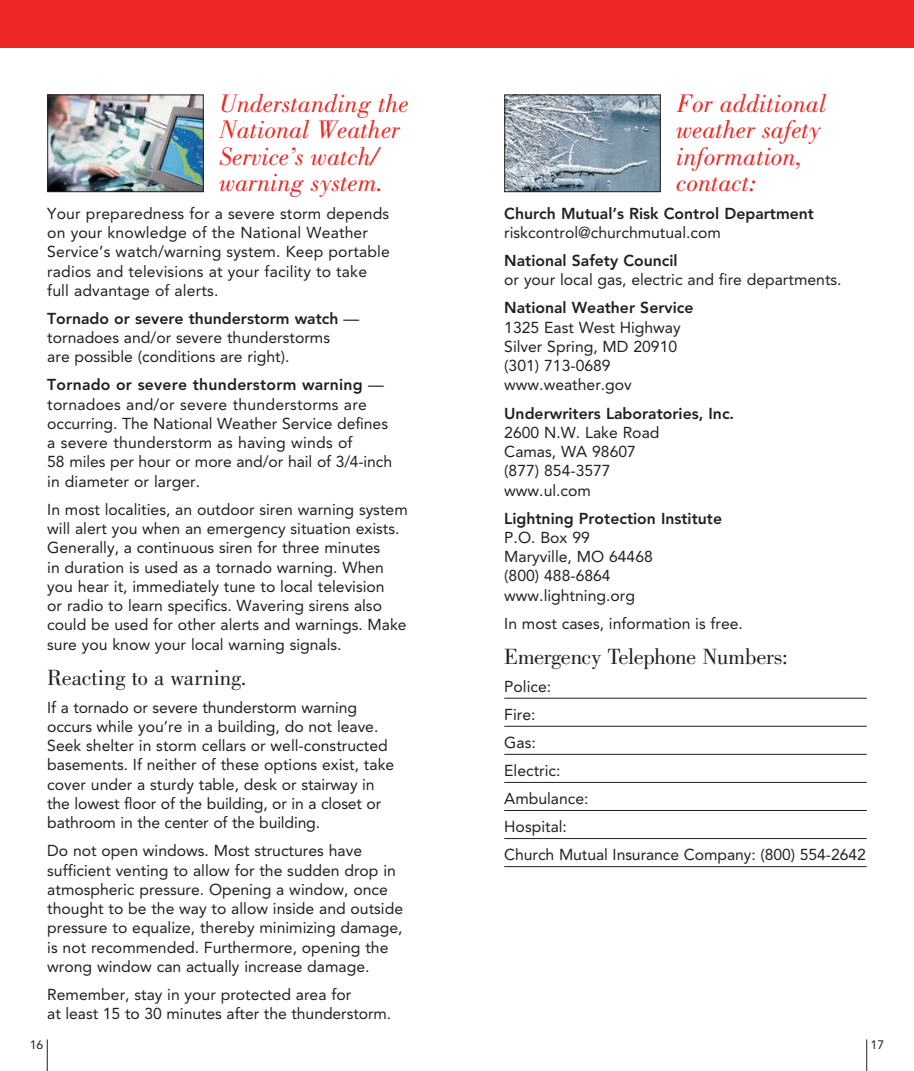
<style>
.page{position:relative;width:914px;height:1071px;background:#fff}
.page>*{position:absolute;margin:0;border:0;box-sizing:border-box;transform-origin:0 0}
.Heading_red-picture{font:italic 26.25px/26.2px "Bodoni Std";color:#ee2724}
.Heading_Black{font:22.75px "Bodoni Std";letter-spacing:-.015em;color:#231f20}
.Body_Copy{font:15.75px/19.2px "Avenir LT Std";color:#231f20}
.Body_Copy-2{font:800 15.75px/19.2px "Avenir LT Std";color:#231f20}
.Checklist_Copy{font:12.25px "Avenir LT Std";color:#231f20}
.s1{font-weight:800}
.s2{font-weight:400}
</style>
<div class="page">
<div style="left:0;top:0;width:457px;height:47px;background:#ee2724"></div>
<hr style="left:47px;top:1040px;width:1px;height:31px;background:#231f20">
<div style="left:457px;top:0;width:457px;height:47px;background:#ee2724"></div>
<hr style="left:866px;top:1040px;width:1px;height:31px;background:#231f20">
<hr style="left:504px;top:698px;width:362px;height:1px;background:#231f20">
<hr style="left:504px;top:726px;width:362px;height:1px;background:#231f20">
<hr style="left:504px;top:754px;width:362px;height:1px;background:#231f20">
<hr style="left:504px;top:782px;width:362px;height:1px;background:#231f20">
<hr style="left:504px;top:810px;width:362px;height:1px;background:#231f20">
<hr style="left:504px;top:838px;width:362px;height:1px;background:#231f20">
<hr style="left:504px;top:866px;width:362px;height:1px;background:#231f20">
<img style="left:506px;top:96px;width:152px;height:94px">
<div style="left:504px;top:94px;width:156px;height:98px;border:1px solid #231f20"></div>
<img style="left:49px;top:96px;width:153px;height:94px">
<div style="left:47px;top:94px;width:157px;height:98px;border:1px solid #231f20"></div>
<p class="Heading_red-picture" style="left:219px;top:91px;width:191px">Understanding the<br>National Weather<br>Service’s watch/ warning system.</p>
<p class="Body_Copy" style="left:47px;top:204px;width:344px">Your preparedness for a severe storm depends on your knowledge of the National Weather Service’s watch/warning system. Keep portable radios and televisions at your facility to take full advantage of alerts.</p>
<p class="Body_Copy" style="left:47px;top:309px;width:313px"><span class="s1">Tornado or severe thunderstorm watch</span> — tornadoes and/or severe thunderstorms<br>are possible (conditions are right).</p>
<p class="Body_Copy" style="left:47px;top:376px;width:346px"><span class="s1">Tornado or severe thunderstorm warning</span> — tornadoes and/or severe thunderstorms are occurring. The National Weather Service defines a severe thunderstorm as having winds of<br>58 miles per hour or more and/or hail of 3/4-inch in diameter or larger.</p>
<p class="Body_Copy" style="left:47px;top:500px;width:362px">In most localities, an outdoor siren warning system will alert you when an emergency situation exists.<br>Generally, a continuous siren for three minutes<br>in duration is used as a tornado warning. When you hear it, immediately tune to local television<br>or radio to learn specifics. Wavering sirens also could be used for other alerts and warnings. Make sure you know your local warning signals.</p>
<p class="Heading_Black" style="left:47px;top:664px;width:201px">Reacting to a warning.</p>
<p class="Body_Copy" style="left:47px;top:698px;width:348px">If a tornado or severe thunderstorm warning occurs while you’re in a building, do not leave.<br>Seek shelter in storm cellars or well-constructed basements. If neither of these options exist, take cover under a sturdy table, desk or stairway in the lowest floor of the building, or in a closet or bathroom in the center of the building.</p>
<p class="Body_Copy" style="left:47px;top:841px;width:357px">Do not open windows. Most structures have sufficient venting to allow for the sudden drop in atmospheric pressure. Opening a window, once thought to be the way to allow inside and outside pressure to equalize, thereby minimizing damage, is not recommended. Furthermore, opening the wrong window can actually increase damage.</p>
<p class="Body_Copy" style="left:47px;top:985px;width:345px">Remember, stay in your protected area for<br>at least 15 to 30 minutes after the thunderstorm.</p>
<p class="Checklist_Copy" style="left:30px;top:1037px;width:15px">16</p>
<p class="Heading_red-picture" style="left:676px;top:91px;width:152px">For additional weather safety information, contact:</p>
<p class="Body_Copy-2" style="left:504px;top:204px;width:311px">Church Mutual’s Risk Control Department <span class="s2">riskcontrol@churchmutual.com</span></p>
<p class="Body_Copy" style="left:504px;top:251px;width:339px"><span class="s1">National Safety Council<br></span>or your local gas, electric and fire departments.</p>
<p class="Body_Copy" style="left:504px;top:299px;width:191px"><span class="s1">National Weather Service<br></span>1325 East West Highway<br>Silver Spring, MD 20910 (301) 713-0689 www.weather.gov</p>
<p class="Body_Copy" style="left:504px;top:404px;width:231px"><span class="s1">Underwriters Laboratories, Inc.<br></span>2600 N.W. Lake Road<br>Camas, WA 98607<br>(877) 854-3577<br>www.ul.com</p>
<p class="Body_Copy" style="left:504px;top:509px;width:219px"><span class="s1">Lightning Protection Institute<br></span>P.O. Box 99<br>Maryville, MO 64468<br>(800) 488-6864 www.lightning.org</p>
<p class="Body_Copy" style="left:504px;top:614px;width:240px">In most cases, information is free.</p>
<p class="Heading_Black" style="left:504px;top:644px;width:285px">Emergency Telephone Numbers:</p>
<p class="Body_Copy" style="left:504px;top:677px;width:48px">Police:</p>
<p class="Body_Copy" style="left:504px;top:705px;width:33px">Fire:</p>
<p class="Body_Copy" style="left:504px;top:733px;width:33px">Gas:</p>
<p class="Body_Copy" style="left:504px;top:761px;width:58px">Electric:</p>
<p class="Body_Copy" style="left:504px;top:789px;width:86px">Ambulance:</p>
<p class="Body_Copy" style="left:504px;top:817px;width:64px">Hospital:</p>
<p class="Body_Copy" style="left:504px;top:845px;width:363px">Church Mutual Insurance Company: (800) 554-2642</p>
<p class="Checklist_Copy" style="left:870px;top:1037px;width:15px">17</p>
</div>
